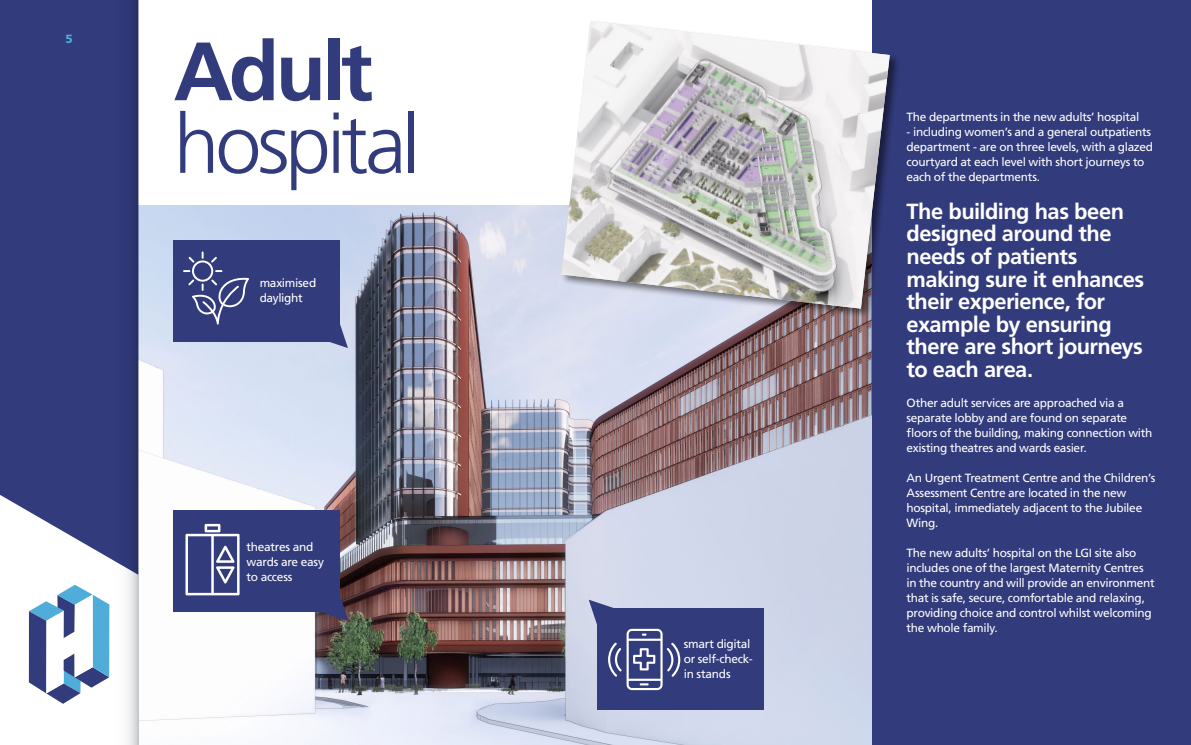
<style>
.page{position:relative;width:1191px;height:745px;background:#fff}
.page>*{position:absolute;margin:0;border:0;box-sizing:border-box;transform-origin:0 0}
.t1{font:300 82.5px "Frutiger LT Std";letter-spacing:-.05em;color:#323b7b}
.t2{font:700 82.5px "Frutiger LT Std";letter-spacing:-.05em;color:#323b7b}
.t3{font:700 21.88px/22.5px "Frutiger LT Std";letter-spacing:-.025em;color:#fff}
.t4{font:11.88px/15px "Frutiger LT Std";letter-spacing:-.025em;color:#fff}
.t5{font:900 11.88px "Frutiger LT Std";color:#50adda}
</style>
<div class="page">
<img style="left:138px;top:206px;width:734px;height:538px">
<div style="left:872px;top:0;width:319px;height:744px;background:#323b7b"></div>
<div style="left:174px;top:240px;width:166px;height:101px;background:#323b7b"></div>
<svg style="left:322px;top:321px;width:26px;height:27px"></svg>
<svg style="left:183px;top:251px;width:66px;height:73px"></svg>
<div style="left:597px;top:608px;width:166px;height:101px;background:#323b7b"></div>
<svg style="left:588px;top:599px;width:92px;height:90px"></svg>
<div style="left:174px;top:510px;width:166px;height:101px;background:#323b7b"></div>
<svg style="left:185px;top:523px;width:54px;height:72px"></svg>
<svg style="left:322px;top:594px;width:26px;height:26px"></svg>
<div style="left:560px;top:20px;width:340px;height:299px;background:#000;opacity:.5"></div>
<img style="left:561px;top:21px;width:328px;height:287px">
<div style="left:0;top:0;width:102px;height:554px;background:#323b7b"></div>
<svg style="left:102px;top:0;width:36px;height:744px;fill:#313a7a"></svg>
<svg style="left:29px;top:584px;width:80px;height:119px"></svg>
<p class="t5" style="left:65px;top:32px;width:9px">5</p>
<h1 class="t2" style="left:174px;top:23px;width:201px">Adult</h1>
<h1 class="t1" style="left:174px;top:97px;width:248px">hospital</h1>
<p class="t4" style="left:906px;top:110px;width:234px">The departments in the new adults’ hospital</p>
<p class="t4" style="left:906px;top:125px;width:248px">- including women’s and a general outpatients department - are on three levels, with a glazed courtyard at each level with short journeys to each of the departments.</p>
<h2 class="t3" style="left:906px;top:200px;width:239px">The building has been designed around the needs of patients making sure it enhances their experience, for example by ensuring there are short journeys to each area.</h2>
<p class="t4" style="left:906px;top:395px;width:247px">Other adult services are approached via a separate lobby and are found on separate floors of the building, making connection with existing theatres and wards easier.</p>
<p class="t4" style="left:906px;top:470px;width:250px">An Urgent Treatment Centre and the Children’s Assessment Centre are located in the new hospital, immediately adjacent to the Jubilee Wing.</p>
<p class="t4" style="left:906px;top:545px;width:250px">The new adults’ hospital on the LGI site also includes one of the largest Maternity Centres in the country and will provide an environment that is safe, secure, comfortable and relaxing, providing choice and control whilst welcoming the whole family.</p>
<p class="t4" style="left:260px;top:275px;width:58px">maximised daylight</p>
<p class="t4" style="left:247px;top:538px;width:79px">theatres and wards are easy to access</p>
<p class="t4" style="left:684px;top:636px;width:70px">smart digital or self-check&shy;in stands</p>
</div>
